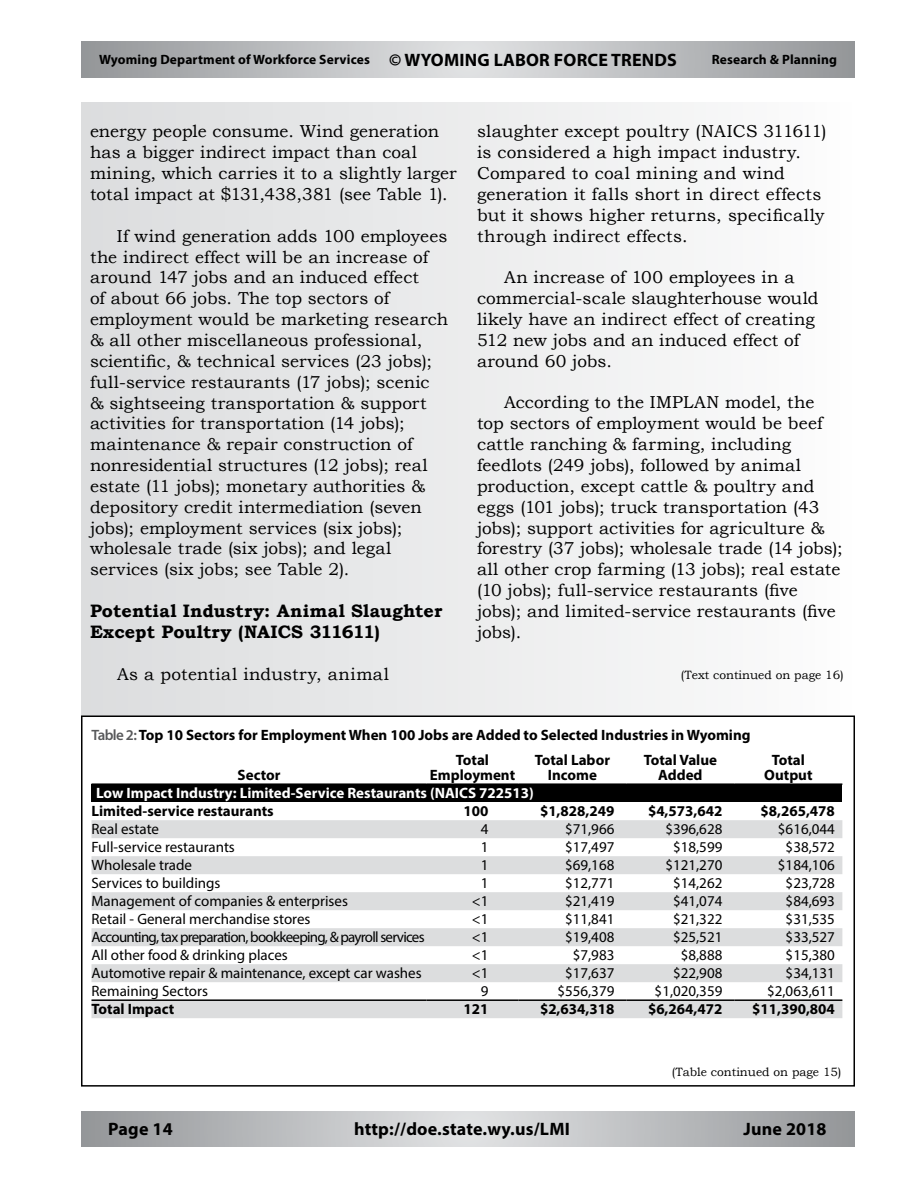
<style>
.page{position:relative;width:918px;height:1188px;background:#fff}
.page>*{position:absolute;margin:0;border:0;box-sizing:border-box;transform-origin:0 0}
.t1{font:700 18px/20.9px "Bookman Old Style";letter-spacing:.01em;color:#000}
.t2{font:700 18px "Myriad Pro";letter-spacing:.01em;color:#000}
.t3{font:17.25px/20.9px "Bookman Old Style";letter-spacing:.005em;color:#000}
.t4{font:17.25px "Bookman Old Style";letter-spacing:.025em;color:#000}
.t5{font:15px "Myriad Pro";color:#000}
.t6{font:700 15px/15px "Myriad Pro";color:#000;text-align:center}
.t7{font:700 15px "Myriad Pro";color:#fff}
.t8{font:15px "Myriad Pro";letter-spacing:-.05em;color:#000}
.t9{font:700 13.5px "Myriad Pro";letter-spacing:.01em;color:#000}
.t10{font:12px "Bookman Old Style";color:#000}
.s1{font-size:18px}
.s2{font-weight:600;color:#58595b}
</style>
<div class="page">
<svg style="left:81px;top:42px;width:774px;height:35px;background:#babcbe"></svg>
<svg style="left:81px;top:1111px;width:774px;height:36px;background:#babcbe"></svg>
<div style="left:82px;top:103px;width:772px;height:982px;background:linear-gradient(to right,#dbdcde,#fcfcfc)"></div>
<div style="left:82px;top:716px;width:772px;height:370px;background:#fff"></div>
<div style="left:92px;top:784px;width:750px;height:18px;background:#000"></div>
<svg style="left:92px;top:820px;width:750px;height:198px;fill:#dcddde"></svg>
<hr style="left:92px;top:783px;width:335px;height:2px;background:#000">
<hr style="left:427px;top:783px;width:91px;height:2px;background:#000">
<hr style="left:518px;top:783px;width:108px;height:2px;background:#000">
<hr style="left:626px;top:783px;width:108px;height:2px;background:#000">
<hr style="left:734px;top:783px;width:108px;height:2px;background:#000">
<hr style="left:92px;top:999px;width:335px;height:2px;background:#000">
<hr style="left:427px;top:999px;width:91px;height:2px;background:#000">
<hr style="left:518px;top:999px;width:108px;height:2px;background:#000">
<hr style="left:626px;top:999px;width:108px;height:2px;background:#000">
<hr style="left:734px;top:999px;width:108px;height:2px;background:#000">
<div style="left:81px;top:716px;width:774px;height:371px;border:2px solid #000"></div>
<p class="t9" style="left:99px;top:51px;width:580px">Wyoming Department of Workforce Services <span class="s1">© WYOMING LABOR FORCE TRENDS</span></p>
<p class="t9" style="left:712px;top:51px;width:127px">Research &amp; Planning</p>
<p class="t3" style="left:90px;top:121px;width:368px">energy people consume. Wind generation has a bigger indirect impact than coal mining, which carries it to a slightly larger total impact at $131,438,381 (see Table 1).</p>
<p class="t3" style="left:90px;top:225px;width:360px;text-indent:27px">If wind generation adds 100 employees the indirect effect will be an increase of around 147 jobs and an induced effect<br>of about 66 jobs. The top sectors of employment would be marketing research &amp; all other miscellaneous professional, scientific, &amp; technical services (23 jobs); full-service restaurants (17 jobs); scenic<br>&amp; sightseeing transportation &amp; support activities for transportation (14 jobs); maintenance &amp; repair construction of nonresidential structures (12 jobs); real estate (11 jobs); monetary authorities &amp; depository credit intermediation (seven jobs); employment services (six jobs); wholesale trade (six jobs); and legal services (six jobs; see Table 2).</p>
<p class="t1" style="left:90px;top:600px;width:354px">Potential Industry: Animal Slaughter<br>Except Poultry (NAICS 311611)</p>
<p class="t4" style="left:117px;top:662px;width:273px">As a potential industry, animal</p>
<p class="t3" style="left:477px;top:121px;width:351px">slaughter except poultry (NAICS 311611) is considered a high impact industry.<br>Compared to coal mining and wind generation it falls short in direct effects but it shows higher returns, specifically through indirect effects.</p>
<p class="t3" style="left:477px;top:267px;width:343px;text-indent:27px">An increase of 100 employees in a commercial-scale slaughterhouse would likely have an indirect effect of creating 512 new jobs and an induced effect of around 60 jobs.</p>
<p class="t3" style="left:477px;top:392px;width:367px;text-indent:27px">According to the IMPLAN model, the top sectors of employment would be beef cattle ranching &amp; farming, including feedlots (249 jobs), followed by animal production, except cattle &amp; poultry and eggs (101 jobs); truck transportation (43 jobs); support activities for agriculture &amp; forestry (37 jobs); wholesale trade (14 jobs); all other crop farming (13 jobs); real estate (10 jobs); full-service restaurants (five jobs); and limited-service restaurants (five jobs).</p>
<p class="t10" style="left:681px;top:668px;width:164px">(Text continued on page 16)</p>
<p class="t6" style="left:92px;top:727px;width:661px"><span class="s2">Table 2:</span> Top 10 Sectors for Employment When 100 Jobs are Added to Selected Industries in Wyoming</p>
<p class="t6" style="left:238px;top:767px;width:44px">Sector</p>
<p class="t6" style="left:430px;top:752px;width:87px">Total<br>Employment</p>
<p class="t6" style="left:535px;top:752px;width:77px">Total Labor<br>Income</p>
<p class="t6" style="left:644px;top:752px;width:75px">Total Value<br>Added</p>
<p class="t6" style="left:764px;top:752px;width:50px">Total<br>Output</p>
<p class="t7" style="left:96px;top:784px;width:439px">Low Impact Industry: Limited-Service Restaurants (NAICS 722513)</p>
<p class="t6" style="left:92px;top:803px;width:184px">Limited-service restaurants</p>
<p class="t6" style="left:463px;top:803px;width:26px">100</p>
<p class="t6" style="left:540px;top:803px;width:76px">$1,828,249</p>
<p class="t6" style="left:648px;top:803px;width:76px">$4,573,642</p>
<p class="t6" style="left:761px;top:803px;width:76px">$8,265,478</p>
<p class="t5" style="left:92px;top:820px;width:69px">Real estate</p>
<p class="t5" style="left:481px;top:820px;width:9px">4</p>
<p class="t5" style="left:565px;top:820px;width:51px">$71,966</p>
<p class="t5" style="left:665px;top:820px;width:58px">$396,628</p>
<p class="t5" style="left:778px;top:820px;width:58px">$616,044</p>
<p class="t5" style="left:92px;top:838px;width:145px">Full-service restaurants</p>
<p class="t5" style="left:481px;top:838px;width:9px">1</p>
<p class="t5" style="left:565px;top:838px;width:51px">$17,497</p>
<p class="t5" style="left:673px;top:838px;width:51px">$18,599</p>
<p class="t5" style="left:786px;top:838px;width:51px">$38,572</p>
<p class="t5" style="left:92px;top:856px;width:102px">Wholesale trade</p>
<p class="t5" style="left:481px;top:856px;width:9px">1</p>
<p class="t5" style="left:565px;top:856px;width:51px">$69,168</p>
<p class="t5" style="left:665px;top:856px;width:58px">$121,270</p>
<p class="t5" style="left:778px;top:856px;width:58px">$184,106</p>
<p class="t5" style="left:92px;top:874px;width:131px">Services to buildings</p>
<p class="t5" style="left:481px;top:874px;width:9px">1</p>
<p class="t5" style="left:565px;top:874px;width:51px">$12,771</p>
<p class="t5" style="left:673px;top:874px;width:51px">$14,262</p>
<p class="t5" style="left:786px;top:874px;width:51px">$23,728</p>
<p class="t5" style="left:92px;top:892px;width:258px">Management of companies &amp; enterprises</p>
<p class="t5" style="left:472px;top:892px;width:18px">&lt;1</p>
<p class="t5" style="left:565px;top:892px;width:51px">$21,419</p>
<p class="t5" style="left:673px;top:892px;width:51px">$41,074</p>
<p class="t5" style="left:786px;top:892px;width:51px">$84,693</p>
<p class="t5" style="left:92px;top:910px;width:220px">Retail - General merchandise stores</p>
<p class="t5" style="left:472px;top:910px;width:18px">&lt;1</p>
<p class="t5" style="left:565px;top:910px;width:51px">$11,841</p>
<p class="t5" style="left:673px;top:910px;width:51px">$21,322</p>
<p class="t5" style="left:786px;top:910px;width:51px">$31,535</p>
<p class="t8" style="left:92px;top:928px;width:335px">Accounting, tax preparation, bookkeeping, &amp; payroll services</p>
<p class="t5" style="left:472px;top:928px;width:18px">&lt;1</p>
<p class="t5" style="left:565px;top:928px;width:51px">$19,408</p>
<p class="t5" style="left:673px;top:928px;width:51px">$25,521</p>
<p class="t5" style="left:786px;top:928px;width:51px">$33,527</p>
<p class="t5" style="left:92px;top:946px;width:198px">All other food &amp; drinking places</p>
<p class="t5" style="left:472px;top:946px;width:18px">&lt;1</p>
<p class="t5" style="left:573px;top:946px;width:43px">$7,983</p>
<p class="t5" style="left:681px;top:946px;width:43px">$8,888</p>
<p class="t5" style="left:786px;top:946px;width:51px">$15,380</p>
<p class="t5" style="left:92px;top:964px;width:332px">Automotive repair &amp; maintenance, except car washes</p>
<p class="t5" style="left:472px;top:964px;width:18px">&lt;1</p>
<p class="t5" style="left:565px;top:964px;width:51px">$17,637</p>
<p class="t5" style="left:673px;top:964px;width:51px">$22,908</p>
<p class="t5" style="left:786px;top:964px;width:51px">$34,131</p>
<p class="t5" style="left:92px;top:982px;width:118px">Remaining Sectors</p>
<p class="t5" style="left:481px;top:982px;width:9px">9</p>
<p class="t5" style="left:557px;top:982px;width:58px">$556,379</p>
<p class="t5" style="left:655px;top:982px;width:69px">$1,020,359</p>
<p class="t5" style="left:767px;top:982px;width:69px">$2,063,611</p>
<p class="t6" style="left:92px;top:1001px;width:84px">Total Impact</p>
<p class="t6" style="left:463px;top:1001px;width:26px">121</p>
<p class="t6" style="left:540px;top:1001px;width:76px">$2,634,318</p>
<p class="t6" style="left:648px;top:1001px;width:76px">$6,264,472</p>
<p class="t6" style="left:752px;top:1001px;width:84px">$11,390,804</p>
<p class="t10" style="left:672px;top:1064px;width:171px">(Table continued on page 15)</p>
<p class="t2" style="left:108px;top:1118px;width:66px">Page 14</p>
<p class="t2" style="left:354px;top:1118px;width:217px">http://doe.state.wy.us/LMI</p>
<p class="t2" style="left:744px;top:1117px;width:84px">June 2018</p>
</div>
